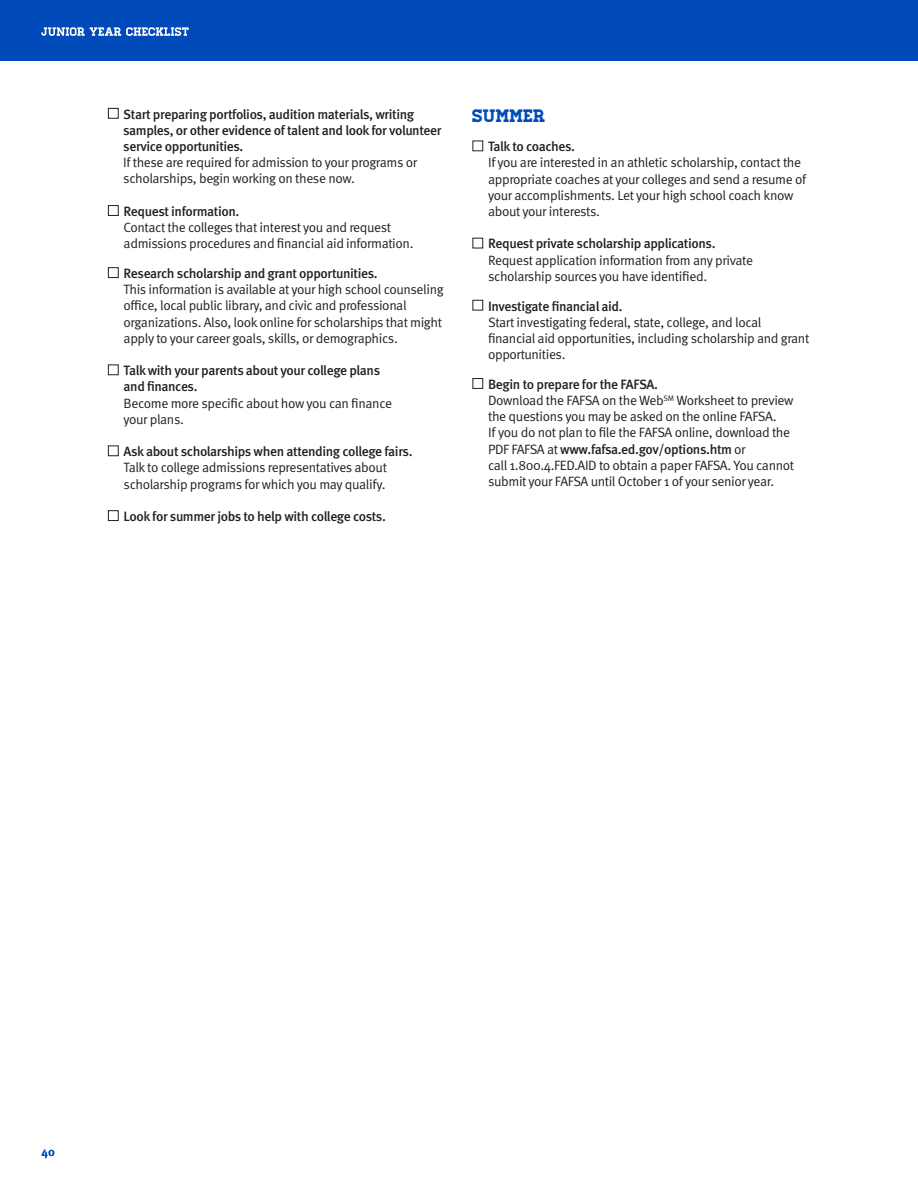
<style>
.page{position:relative;width:918px;height:1188px;background:#fff}
.page>*{position:absolute;margin:0;border:0;box-sizing:border-box;transform-origin:0 0}
.t1{font:18px "Homestead";color:#004aba}
.t2{font:13.5px/16.2px "Meta OT Norm";letter-spacing:-.03em;color:#231f20}
.t3{font:500 13.5px/16.2px "Meta OT";letter-spacing:-.03em;color:#231f20}
.t4{font:500 12px "Meta OT";color:#004aba}
.s1{font-family:"Meta OT Norm";font-weight:400}
</style>
<div class="page">
<div style="left:0;top:0;width:918px;height:60px;background:#004aba"></div>
<svg style="left:41px;top:27px;width:148px;height:9px"></svg>
<div style="left:108px;top:108px;width:11px;height:11px;border:1px solid #231f20"></div>
<div style="left:108px;top:205px;width:11px;height:11px;border:1px solid #231f20"></div>
<div style="left:108px;top:267px;width:11px;height:11px;border:1px solid #231f20"></div>
<div style="left:108px;top:364px;width:11px;height:11px;border:1px solid #231f20"></div>
<div style="left:108px;top:446px;width:11px;height:10px;border:1px solid #231f20"></div>
<div style="left:108px;top:510px;width:11px;height:11px;border:1px solid #231f20"></div>
<div style="left:472px;top:141px;width:11px;height:10px;border:1px solid #231f20"></div>
<div style="left:472px;top:238px;width:11px;height:10px;border:1px solid #231f20"></div>
<div style="left:472px;top:300px;width:11px;height:10px;border:1px solid #231f20"></div>
<div style="left:472px;top:378px;width:11px;height:11px;border:1px solid #231f20"></div>
<p class="t3" style="left:123px;top:106px;width:320px">Start preparing portfolios, audition materials, writing samples, or other evidence of talent and look for volunteer service opportunities.</p>
<p class="t2" style="left:123px;top:155px;width:295px">If these are required for admission to your programs or scholarships, begin working on these now.</p>
<p class="t3" style="left:124px;top:204px;width:117px">Request information.</p>
<p class="t2" style="left:124px;top:220px;width:291px">Contact the colleges that interest you and request admissions procedures and financial aid information.</p>
<p class="t3" style="left:124px;top:266px;width:256px">Research scholarship and grant opportunities.</p>
<p class="t2" style="left:124px;top:282px;width:322px">This information is available at your high school counseling office, local public library, and civic and professional organizations. Also, look online for scholarships that might apply to your career goals, skills, or demographics.</p>
<p class="t3" style="left:124px;top:363px;width:258px">Talk with your parents about your college plans and finances.</p>
<p class="t2" style="left:124px;top:395px;width:270px">Become more specific about how you can finance your plans.</p>
<p class="t3" style="left:124px;top:444px;width:290px">Ask about scholarships when attending college fairs.</p>
<p class="t2" style="left:124px;top:460px;width:265px">Talk to college admissions representatives about scholarship programs for which you may qualify.</p>
<p class="t3" style="left:124px;top:509px;width:264px">Look for summer jobs to help with college costs.</p>
<h1 class="t1" style="left:472px;top:105px;width:75px">SUMMER</h1>
<p class="t3" style="left:488px;top:139px;width:89px">Talk to coaches.</p>
<p class="t2" style="left:488px;top:155px;width:320px">If you are interested in an athletic scholarship, contact the appropriate coaches at your colleges and send a resume of your accomplishments. Let your high school coach know about your interests.</p>
<p class="t3" style="left:488px;top:236px;width:229px">Request private scholarship applications.</p>
<p class="t2" style="left:488px;top:252px;width:267px">Request application information from any private scholarship sources you have identified.</p>
<p class="t3" style="left:488px;top:298px;width:136px">Investigate financial aid.</p>
<p class="t2" style="left:488px;top:314px;width:323px">Start investigating federal, state, college, and local financial aid opportunities, including scholarship and grant opportunities.</p>
<p class="t3" style="left:488px;top:376px;width:171px">Begin to prepare for the FAFSA.</p>
<p class="t2" style="left:488px;top:393px;width:307px">Download the FAFSA on the Web<sup>SM</sup> Worksheet to preview the questions you may be asked on the online FAFSA.<br>If you do not plan to file the FAFSA online, download the</p>
<p class="t3" style="left:488px;top:441px;width:259px"><span class="s1">PDF FAFSA at</span> www.fafsa.ed.gov/options.htm <span class="s1">or</span></p>
<p class="t2" style="left:488px;top:457px;width:308px">call 1.800.4.FED.AID to obtain a paper FAFSA. You cannot submit your FAFSA until October 1 of your senior year.</p>
<p class="t4" style="left:42px;top:1145px;width:15px">40</p>
</div>
